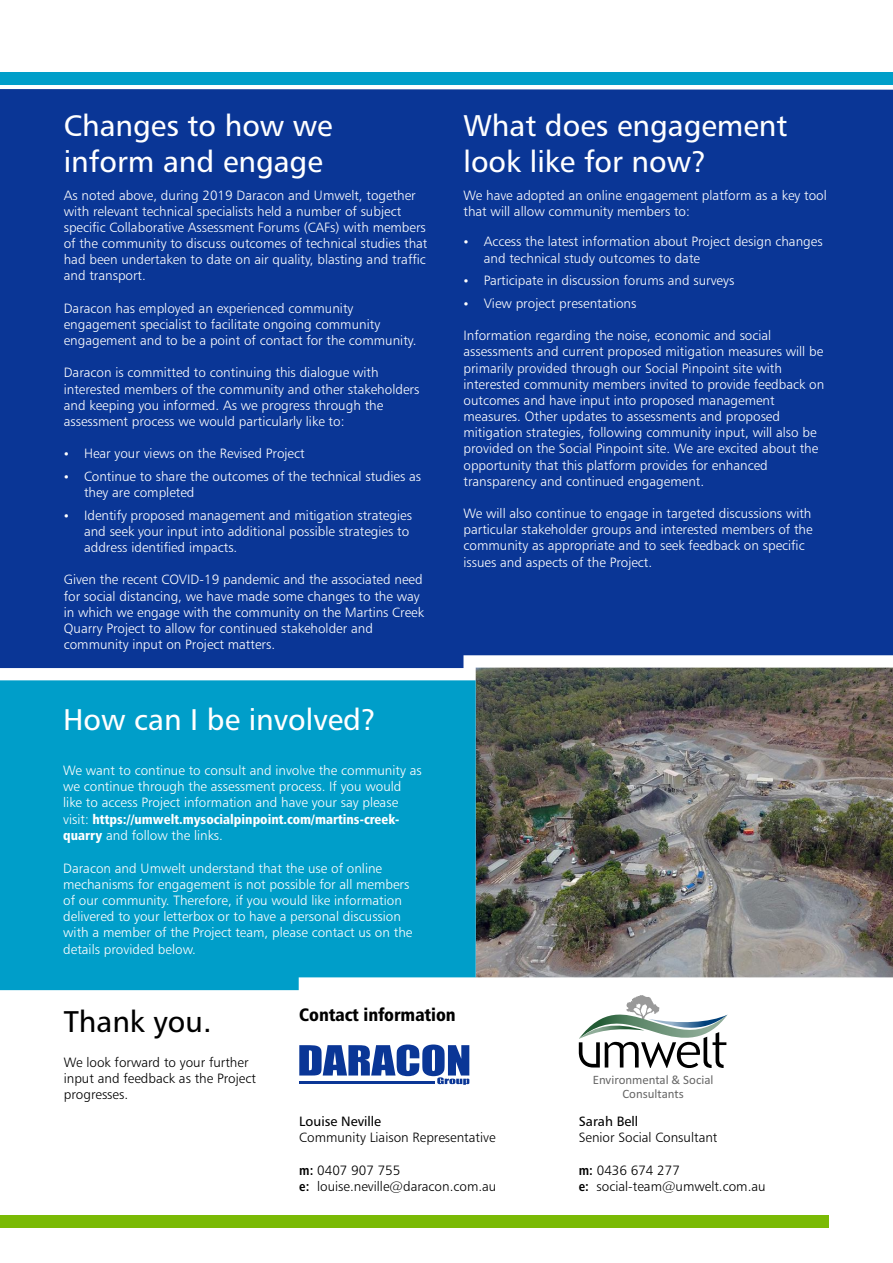
<style>
.page{position:relative;width:893px;height:1263px;background:#fff}
.page>*{position:absolute;margin:0;border:0;box-sizing:border-box;transform-origin:0 0}
.t1{font:30px/36.2px "Humanist 777 BT Roman B";color:#fff}
.t2{font:30px "Humanist 777 BT Roman B";color:#000}
.t3{font:18px "Humanist 777 BT Black Condensed B";color:#000}
.t4{font:13.5px/16.2px "Humanist 777 BT Light B";color:#fff}
.t5{font:13.5px/16.4px "Humanist 777 BT Light B";color:#000}
.t6{font:13.5px "Humanist 777 BT Black Condensed B";color:#fff}
.t7{font:13.5px "Humanist 777 BT Roman B";color:#000}
.t8{font:12.9px/14.2px "Calibri";color:#666;text-align:center}
.s1{font-family:"Humanist 777 BT Light B"}
.s2{font-family:"Humanist 777 BT Black Condensed B"}
.s3{font-family:"Humanist 777 BT Bold Condensed B"}
</style>
<div class="page">
<img style="left:476px;top:668px;width:417px;height:309px">
<div style="left:0;top:680px;width:476px;height:310px;background:#009ec9"></div>
<div style="left:0;top:89px;width:893px;height:579px;background:#0a3696"></div>
<svg style="left:299px;top:1044px;width:170px;height:41px"></svg>
<hr style="left:299px;top:1082px;width:136px;height:2px;background:#0a3696">
<div style="left:0;top:1214px;width:829px;height:13px;background:#7aba05"></div>
<svg style="left:579px;top:995px;width:149px;height:73px"></svg>
<div style="left:0;top:72px;width:893px;height:13px;background:#009ec9"></div>
<h1 class="t1" style="left:64px;top:110px;width:270px">Changes to how we inform and engage</h1>
<p class="t4" style="left:64px;top:188px;width:365px">As noted above, during 2019 Daracon and Umwelt, together with relevant technical specialists held a number of subject specific Collaborative Assessment Forums (CAFs) with members of the community to discuss outcomes of technical studies that had been undertaken to date on air quality, blasting and traffic and transport.</p>
<p class="t4" style="left:64px;top:301px;width:354px">Daracon has employed an experienced community engagement specialist to facilitate ongoing community engagement and to be a point of contact for the community.</p>
<p class="t4" style="left:64px;top:366px;width:357px">Daracon is committed to continuing this dialogue with interested members of the community and other stakeholders and keeping you informed. As we progress through the assessment process we would particularly like to:</p>
<p class="t4" style="left:64px;top:447px;width:242px">• Hear your views on the Revised Project</p>
<p class="t4" style="left:84px;top:469px;width:339px;text-indent:-20px">• Continue to share the outcomes of the technical studies as they are completed</p>
<p class="t4" style="left:84px;top:508px;width:329px;text-indent:-20px">• Identify proposed management and mitigation strategies and seek your input into additional possible strategies to address identified impacts.</p>
<p class="t4" style="left:64px;top:573px;width:362px">Given the recent COVID-19 pandemic and the associated need for social distancing, we have made some changes to the way in which we engage with the community on the Martins Creek Quarry Project to allow for continued stakeholder and community input on Project matters.</p>
<h1 class="t1" style="left:63px;top:704px;width:315px">How can I be involved?</h1>
<p class="t4" style="left:63px;top:763px;width:360px">We want to continue to consult and involve the community as we continue through the assessment process. If you would like to access Project information and have your say please</p>
<p class="t6" style="left:63px;top:814px;width:338px"><span class="s1">visit:</span> https://umwelt.mysocialpinpoint.com/martins-creek-</p>
<p class="t4" style="left:63px;top:829px;width:161px"><span class="s2">quarry</span> and follow the links.</p>
<p class="t4" style="left:63px;top:861px;width:351px">Daracon and Umwelt understand that the use of online mechanisms for engagement is not possible for all members of our community. Therefore, if you would like information delivered to your letterbox or to have a personal discussion with a member of the Project team, please contact us on the details provided below.</p>
<h1 class="t1" style="left:463px;top:110px;width:325px">What does engagement look like for now?</h1>
<p class="t4" style="left:463px;top:188px;width:365px">We have adopted an online engagement platform as a key tool that will allow community members to:</p>
<p class="t4" style="left:484px;top:235px;width:340px;text-indent:-20px">• Access the latest information about Project design changes and technical study outcomes to date</p>
<p class="t4" style="left:463px;top:274px;width:272px">• Participate in discussion forums and surveys</p>
<p class="t4" style="left:463px;top:296px;width:174px">• View project presentations</p>
<p class="t4" style="left:463px;top:329px;width:362px">Information regarding the noise, economic and social assessments and current proposed mitigation measures will be primarily provided through our Social Pinpoint site with interested community members invited to provide feedback on outcomes and have input into proposed management measures. Other updates to assessments and proposed mitigation strategies, following community input, will also be provided on the Social Pinpoint site. We are excited about the opportunity that this platform provides for enhanced transparency and continued engagement.</p>
<p class="t4" style="left:463px;top:506px;width:351px">We will also continue to engage in targeted discussions with particular stakeholder groups and interested members of the community as appropriate and to seek feedback on specific issues and aspects of the Project.</p>
<h1 class="t2" style="left:64px;top:1009px;width:149px">Thank you.</h1>
<p class="t5" style="left:64px;top:1055px;width:194px">We look forward to your further input and feedback as the Project progresses.</p>
<h2 class="t3" style="left:299px;top:1007px;width:158px">Contact information</h2>
<p class="t7" style="left:299px;top:1116px;width:83px">Louise Neville</p>
<p class="t5" style="left:299px;top:1130px;width:198px">Community Liaison Representative</p>
<p class="t5" style="left:299px;top:1163px;width:199px"><span class="s3">m:</span> 0407 907 755<br><span class="s3">e:</span> louise.neville@daracon.com.au</p>
<p class="t8" style="left:593px;top:1074px;width:122px">Environmental &amp; Social<br>Consultants</p>
<p class="t7" style="left:579px;top:1116px;width:61px">Sarah Bell</p>
<p class="t5" style="left:579px;top:1130px;width:140px">Senior Social Consultant</p>
<p class="t5" style="left:579px;top:1163px;width:188px"><span class="s3">m:</span> 0436 674 277<br><span class="s3">e:</span> social-team@umwelt.com.au</p>
</div>
